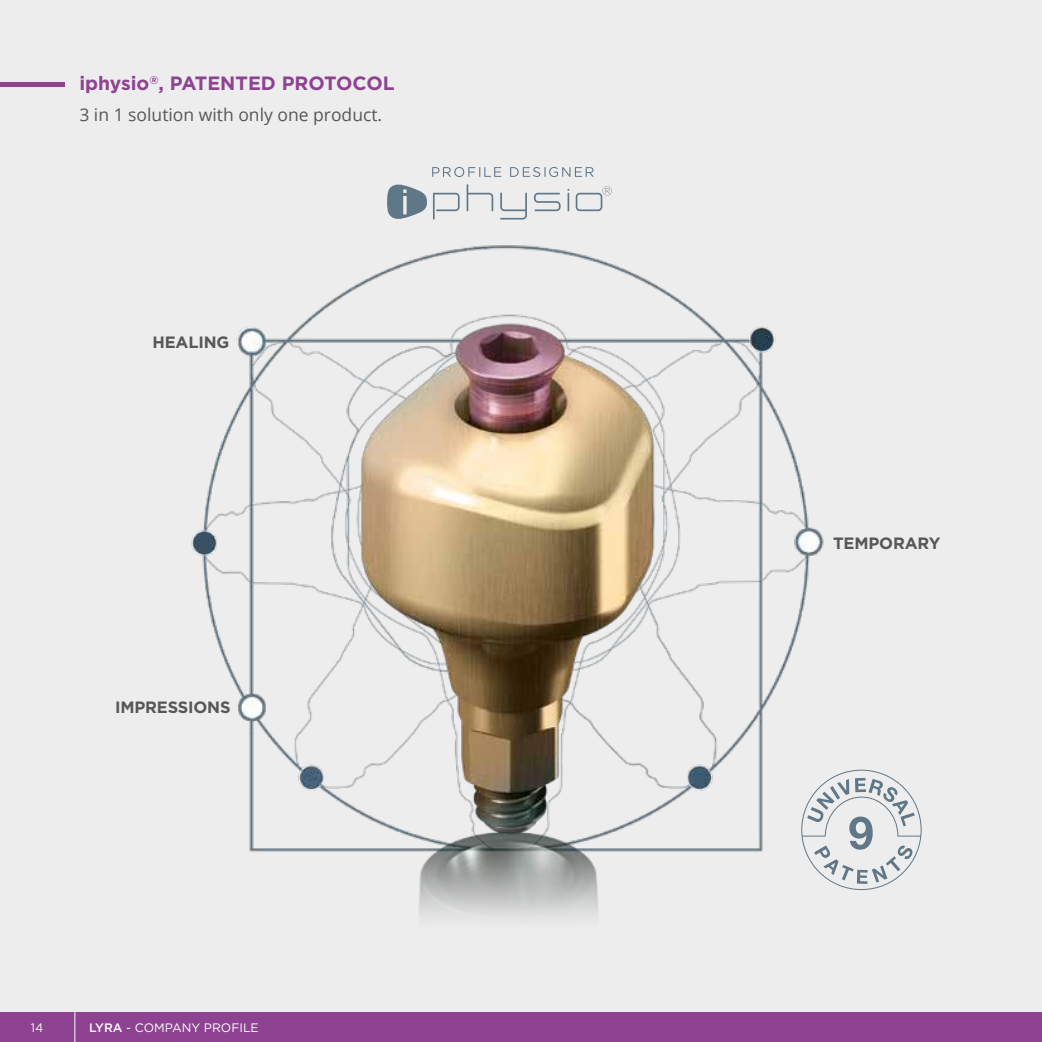
<style>
.page{position:relative;width:1042px;height:1042px;background:#ededed}
.page>*{position:absolute;margin:0;border:0;box-sizing:border-box;transform-origin:0 0}
.t1{font:700 19.25px "Gotham";color:#8e4292}
.t2{font:17.5px "Open Sans";color:#575756}
.t3{font:700 16.45px "Gotham";letter-spacing:-.01em;color:#575756}
.t4{font:12.25px "Gotham";color:#fff}
.s1{font-weight:500}
</style>
<div class="page">
<img style="left:191px;top:219px;width:731px;height:699px">
<div style="left:0;top:82px;width:64px;height:5px;background:#8e4292"></div>
<div style="left:0;top:1012px;width:1042px;height:30px;background:#8e4292"></div>
<hr style="left:74px;top:1012px;width:1px;height:30px;background:#fff">
<svg style="left:387px;top:184px;width:40px;height:36px"></svg>
<svg style="left:432px;top:167px;width:161px;height:10px"></svg>
<svg style="left:433px;top:184px;width:179px;height:35px"></svg>
<svg style="left:802px;top:778px;width:119px;height:106px"></svg>
<p class="t1" style="left:79px;top:72px;width:317px">iphysio<sup>®</sup>, PATENTED PROTOCOL</p>
<p class="t2" style="left:79px;top:103px;width:304px">3 in 1 solution with only one product.</p>
<p class="t3" style="left:152px;top:332px;width:78px">HEALING</p>
<p class="t3" style="left:115px;top:698px;width:117px">IMPRESSIONS</p>
<p class="t4" style="left:31px;top:1020px;width:14px">14</p>
<p class="t4" style="left:89px;top:1020px;width:171px"><span class="s1">LYRA</span> - COMPANY PROFILE</p>
<p class="t3" style="left:833px;top:533px;width:109px">TEMPORARY</p>
</div>
